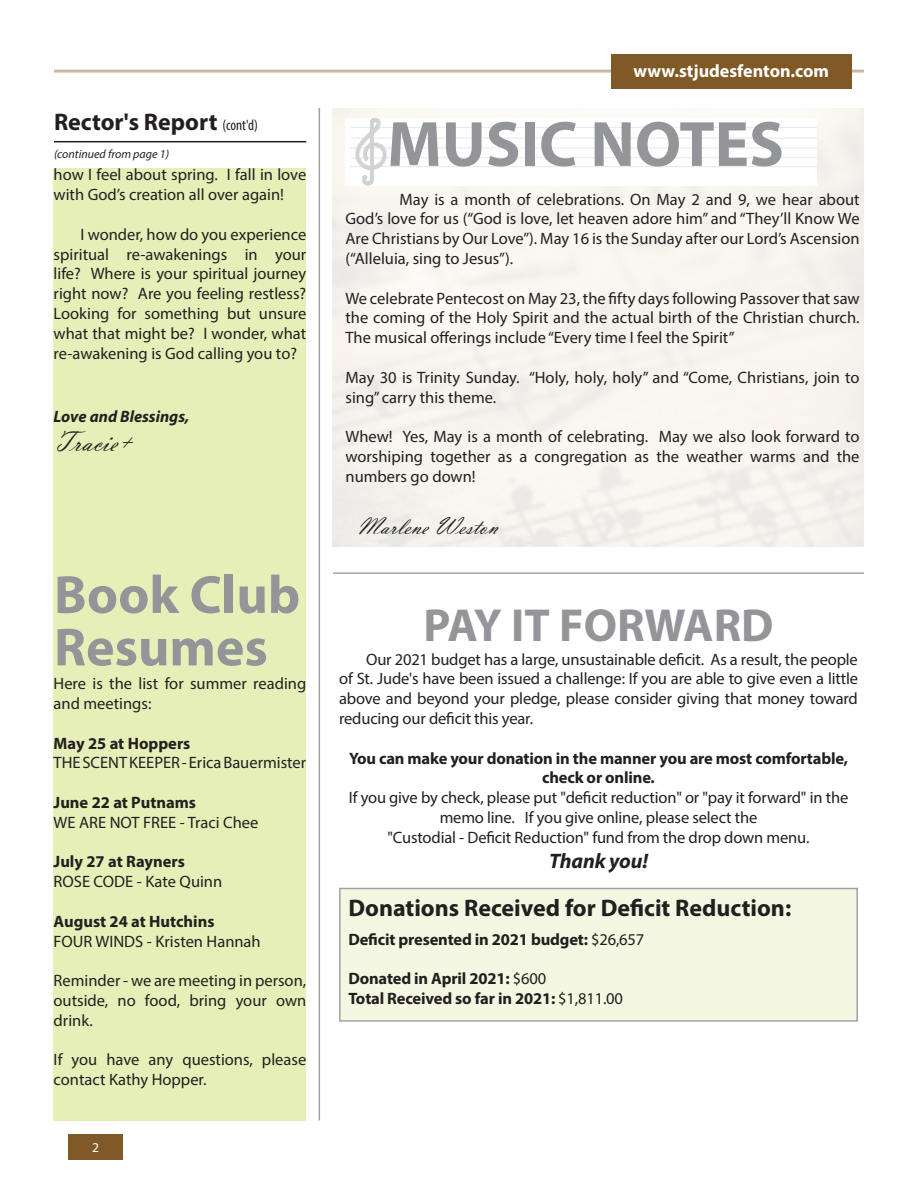
<style>
.page{position:relative;width:918px;height:1188px;background:#fff}
.page>*{position:absolute;margin:0;border:0;box-sizing:border-box;transform-origin:0 0}
.Main_Headers{font:700 64.5px "Myriad Pro";color:#939598}
.Main_Headers-2{font:700 54px "Myriad Pro";color:#939598}
.Main_Headers-3{font:700 46.5px "Myriad Pro";color:#939598}
.body_copy{font:30px "Vladimir Script";color:#231f20}
.body_copy-2{font:25.5px "Vladimir Script";letter-spacing:-.01em;color:#231f20}
.headers{font:700 24px "Myriad Pro";color:#231f20}
.body_copy-3{font:italic 700 21px "Myriad Pro";letter-spacing:-.01em;color:#231f20}
.Pray_for_our_SJEC_fa{font:700 18px "Myriad Pro";color:#fff}
.body_copy-4{font:16.5px/19.8px "Myriad Pro";color:#231f20;text-align:justify}
.body_copy-5{font:700 16.5px/19.8px "Myriad Pro";letter-spacing:-.01em;color:#231f20;text-align:center}
.body_copy-6{font:italic 700 16.5px "Myriad Pro";color:#231f20}
.Pray_for_our_SJEC_fa-2{font:13.5px "Myriad Pro";color:#fff}
.t1{font:italic 12px "Myriad Pro";color:#231f20}
.s1{font-weight:400;font-stretch:condensed;font-size:15px}
.s2{font-weight:400}
</style>
<div class="page">
<div style="left:54px;top:168px;width:252px;height:952px;background:#e7efb8"></div>
<hr style="left:319px;top:108px;width:1px;height:1012px;background:#231f20">
<div style="left:68px;top:1134px;width:55px;height:25px;background:#805926"></div>
<hr style="left:54px;top:141px;width:252px;height:1px;background:#231f20">
<hr style="left:333px;top:572px;width:531px;height:2px;background:#231f20">
<hr style="left:54px;top:70px;width:810px;height:3px;background:#805926">
<div style="left:611px;top:54px;width:240px;height:34px;background:#805926"></div>
<img style="left:349px;top:119px;width:468px;height:67px">
<div style="left:340px;top:889px;width:517px;height:132px;background:#f4f7e1"></div>
<p class="headers" style="left:54px;top:106px;width:206px">Rector's Report <span class="s1">(cont'd)</span></p>
<p class="t1" style="left:54px;top:146px;width:117px">(continued from page 1)</p>
<p class="body_copy-4" style="left:54px;top:165px;width:254px">how I feel about spring. I fall in love with God’s creation all over again!</p>
<p class="body_copy-4" style="left:54px;top:224px;width:254px;text-indent:27px">I wonder, how do you experience spiritual re-awakenings in your life? Where is your spiritual journey right now? Are you feeling restless?<br>Looking for something but unsure what that might be? I wonder, what re-awakening is God calling you to?</p>
<p class="body_copy-6" style="left:54px;top:406px;width:137px">Love and Blessings,</p>
<p class="body_copy" style="left:54px;top:424px;width:79px">Tracie+</p>
<p class="Main_Headers-2" style="left:54px;top:559px;width:248px">Book Club</p>
<p class="Main_Headers-2" style="left:54px;top:612px;width:215px">Resumes</p>
<p class="body_copy-4" style="left:54px;top:673px;width:254px">Here is the list for summer reading and meetings:</p>
<p class="body_copy-5" style="left:54px;top:733px;width:138px">May 25 at Hoppers</p>
<p class="body_copy-4" style="left:54px;top:753px;width:254px">THE SCENT KEEPER - Erica Bauermister</p>
<p class="body_copy-5" style="left:54px;top:792px;width:144px">June 22 at Putnams</p>
<p class="body_copy-4" style="left:54px;top:812px;width:206px">WE ARE NOT FREE - Traci Chee</p>
<p class="body_copy-5" style="left:54px;top:851px;width:133px">July 27 at Rayners</p>
<p class="body_copy-4" style="left:54px;top:871px;width:170px">ROSE CODE - Kate Quinn</p>
<p class="body_copy-5" style="left:54px;top:911px;width:163px">August 24 at Hutchins</p>
<p class="body_copy-4" style="left:54px;top:931px;width:209px">FOUR WINDS - Kristen Hannah</p>
<p class="body_copy-4" style="left:54px;top:970px;width:254px">Reminder - we are meeting in person, outside, no food, bring your own drink.</p>
<p class="body_copy-4" style="left:54px;top:1050px;width:254px">If you have any questions, please contact Kathy Hopper.</p>
<p class="Pray_for_our_SJEC_fa-2" style="left:92px;top:1139px;width:8px">2</p>
<p class="Pray_for_our_SJEC_fa" style="left:634px;top:59px;width:197px">www.stjudesfenton.com</p>
<p class="Main_Headers" style="left:387px;top:102px;width:398px">MUSIC NOTES</p>
<p class="body_copy-4" style="left:346px;top:189px;width:516px;text-indent:54px">May is a month of celebrations. On May 2 and 9, we hear about God’s love for us (“God is love, let heaven adore him” and “They’ll Know We Are Christians by Our Love”). May 16 is the Sunday after our Lord’s Ascension (“Alleluia, sing to Jesus”).</p>
<p class="body_copy-4" style="left:346px;top:288px;width:516px">We celebrate Pentecost on May 23, the fifty days following Passover that saw the coming of the Holy Spirit and the actual birth of the Christian church.<br>The musical offerings include “Every time I feel the Spirit”</p>
<p class="body_copy-4" style="left:346px;top:367px;width:516px">May 30 is Trinity Sunday. “Holy, holy, holy” and “Come, Christians, join to sing” carry this theme.</p>
<p class="body_copy-4" style="left:346px;top:427px;width:516px">Whew! Yes, May is a month of celebrating. May we also look forward to worshiping together as a congregation as the weather warms and the numbers go down!</p>
<p class="body_copy-2" style="left:358px;top:511px;width:142px">Marlene Weston</p>
<p class="Main_Headers-3" style="left:423px;top:595px;width:352px">PAY IT FORWARD</p>
<p class="body_copy-4" style="left:339px;top:649px;width:520px;text-indent:27px">Our 2021 budget has a large, unsustainable deficit. As a result, the people of St. Jude's have been issued a challenge: If you are able to give even a little above and beyond your pledge, please consider giving that money toward reducing our deficit this year.</p>
<p class="body_copy-5" style="left:349px;top:748px;width:500px">You can make your donation in the manner you are most comfortable, check or online.</p>
<p class="body_copy-4" style="left:349px;top:788px;width:501px;text-align:center">If you give by check, please put "deficit reduction" or "pay it forward" in the memo line. If you give online, please select the</p>
<p class="body_copy-4" style="left:388px;top:827px;width:423px">"Custodial - Deficit Reduction" fund from the drop down menu.</p>
<p class="body_copy-3" style="left:549px;top:847px;width:100px">Thank you!</p>
<p class="headers" style="left:348px;top:892px;width:444px">Donations Received for Deficit Reduction:</p>
<p class="body_copy-5" style="left:348px;top:929px;width:297px">Deficit presented in 2021 budget: <span class="s2">$26,657</span></p>
<p class="body_copy-5" style="left:348px;top:968px;width:199px">Donated in April 2021: <span class="s2">$600</span></p>
<p class="body_copy-5" style="left:348px;top:988px;width:276px">Total Received so far in 2021: <span class="s2">$1,811.00</span></p>
</div>
